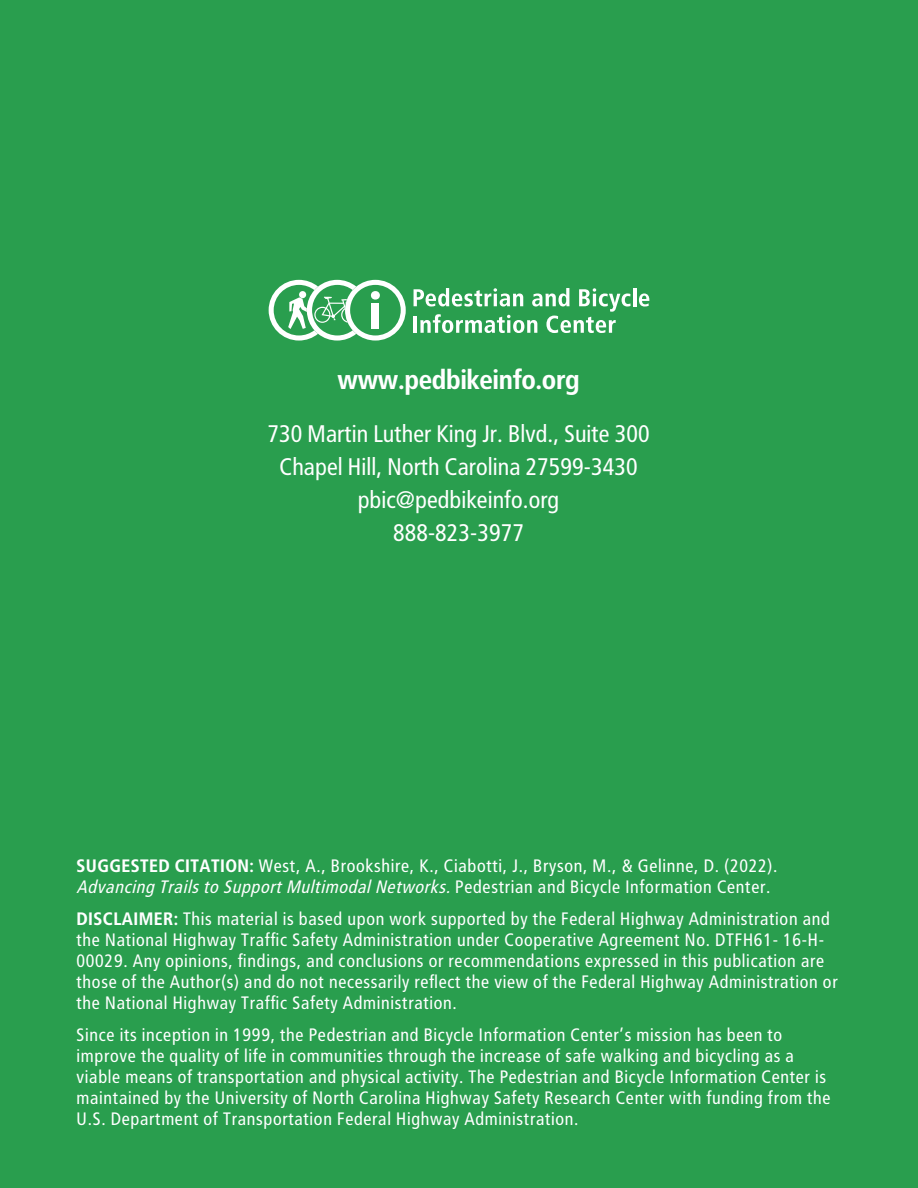
<style>
.page{position:relative;width:918px;height:1188px;background:#299e4e}
.page>*{position:absolute;margin:0;border:0;box-sizing:border-box;transform-origin:0 0}
.t1{font:700 27px "Transit";letter-spacing:-.035em;color:#fff}
.t2{font:24px/33px "Transit";letter-spacing:-.035em;color:#fff;text-align:center}
.t3{font:18px/21px "Transit";color:#fff}
.s1{font-weight:700}
.s2{font-style:italic}
</style>
<div class="page">
<hr style="left:633px;top:288px;width:3px;height:18px;background:#fff">
<svg style="left:639px;top:294px;width:10px;height:13px"></svg>
<svg style="left:414px;top:288px;width:217px;height:45px"></svg>
<svg style="left:269px;top:280px;width:137px;height:61px"></svg>
<div style="left:371px;top:291px;width:9px;height:9px;background:#fff;border-radius:50%"></div>
<div style="left:371px;top:303px;width:8px;height:26px;background:#fff"></div>
<h1 class="t1" style="left:338px;top:363px;width:244px">www.pedbikeinfo.org</h1>
<h2 class="t2" style="left:268px;top:417px;width:384px">730 Martin Luther King Jr. Blvd., Suite 300<br>Chapel Hill, North Carolina 27599-3430 pbic@pedbikeinfo.org<br>888-823-3977</h2>
<p class="t3" style="left:77px;top:856px;width:703px"><span class="s1">SUGGESTED CITATION:</span> West, A., Brookshire, K., Ciabotti, J., Bryson, M., &amp; Gelinne, D. (2022).<br><span class="s2">Advancing Trailsto SupportMultimodalNetworks.</span>P e d e s t r i a n a n d B i c y c l e I n f o r m a t i o n C e n t e r .</p>
<p class="t3" style="left:77px;top:909px;width:763px"><span class="s1">DISCLAIMER:</span> This material is based upon work supported by the Federal Highway Administration and the National Highway Traffic Safety Administration under Cooperative Agreement No. DTFH61- 16-H-00029. Any opinions, findings, and conclusions or recommendations expressed in this publication are those of the Author(s) and do not necessarily reflect the view of the Federal Highway Administration or the National Highway Traffic Safety Administration.</p>
<p class="t3" style="left:77px;top:1024px;width:756px">Since its inception in 1999, the Pedestrian and Bicycle Information Center’s mission has been to improve the quality of life in communities through the increase of safe walking and bicycling as a viable means of transportation and physical activity. The Pedestrian and Bicycle Information Center is maintained by the University of North Carolina Highway Safety Research Center with funding from the U.S. Department of Transportation Federal Highway Administration.</p>
</div>
